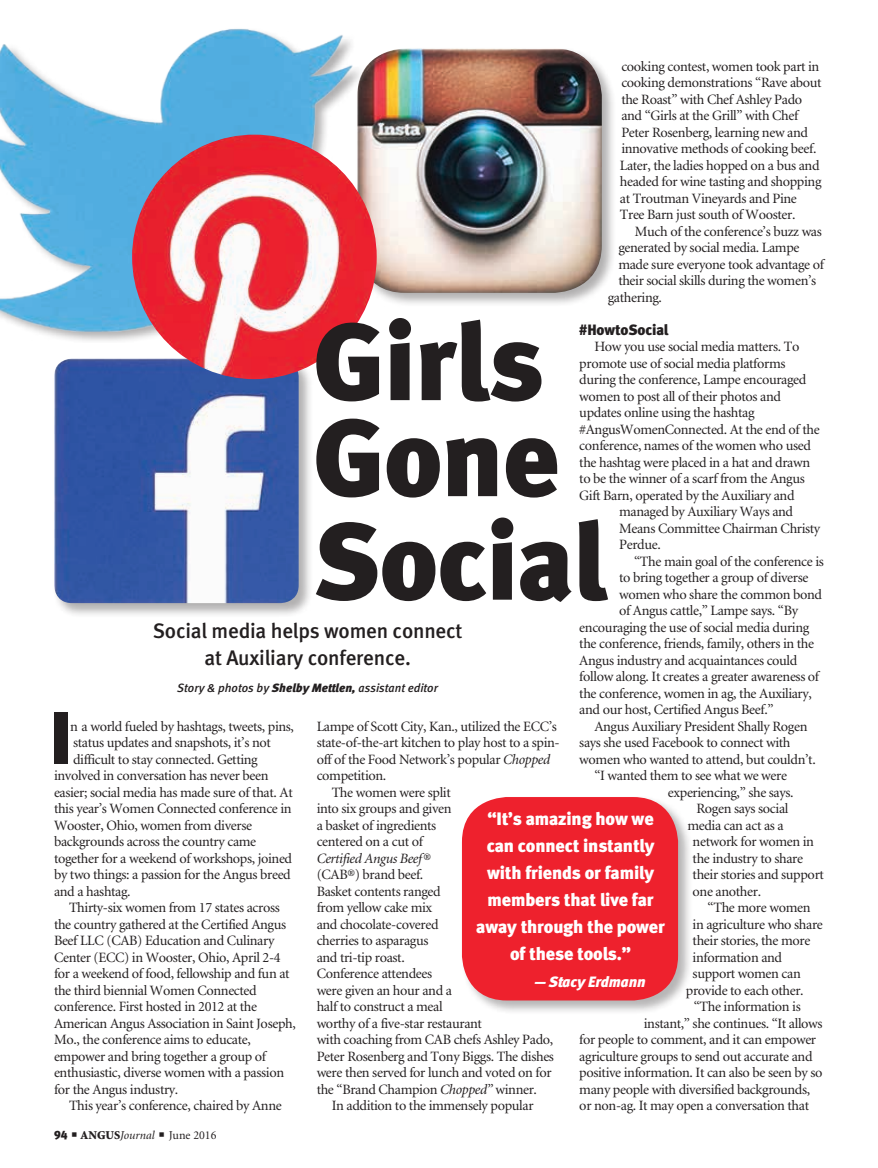
<style>
.page{position:relative;width:878px;height:1168px;background:#fff}
.page>*{position:absolute;margin:0;border:0;box-sizing:border-box;transform-origin:0 0}
.headline{font:109.5px/103.5px "Meta Black LF";letter-spacing:-.01em;color:#231f20}
.Drop_Cap{font:73.95px "Meta Black LF";color:#231f20}
.deck{font:21px/27px "Meta Medium LF";letter-spacing:-.01em;color:#231f20;text-align:center}
.pull_quote{font:18px/27px "Meta Black LF";letter-spacing:-.01em;color:#fff;text-align:center}
.pull_quote-2{font:italic 15px "Meta Black LF";letter-spacing:-.01em;color:#fff}
.subhead{font:15px "Meta Black LF";letter-spacing:-.01em;color:#231f20}
.body_text{font:14.25px/16.5px "Minion";letter-spacing:-.025em;color:#231f20}
.Drop_Cap-2{font:14.25px "Minion";letter-spacing:-.025em;color:#231f20}
.byline{font:italic 12px "Meta Medium LF";color:#231f20}
.t1{font:12px "Minion";color:#231f20}
.s1{font-family:"Meta Black LF"}
.s2{font-style:italic}
.s3{font-weight:900}
</style>
<div class="page">
<div style="left:52px;top:356px;width:261px;height:262px;background:#231f20;opacity:.35"></div>
<img style="left:54px;top:358px;width:244px;height:245px">
<img style="left:0;top:28px;width:366px;height:315px">
<div style="left:355px;top:46px;width:261px;height:262px;background:#231f20;opacity:.35"></div>
<img style="left:357px;top:48px;width:245px;height:245px">
<img style="left:132px;top:135px;width:244px;height:244px;border-radius:122px">
<div style="left:460px;top:795px;width:232px;height:220px;background:#231f20;opacity:.33"></div>
<div style="left:462px;top:797px;width:216px;height:203px;background:#ee212d;border-radius:45px"></div>
<p class="body_text" style="left:620px;top:58px;width:203px">cooking contest, women took part in cooking demonstrations “Rave about the Roast” with Chef Ashley Pado and “Girls at the Grill” with Chef Peter Rosenberg, learning new and innovative methods of cooking beef.<br>Later, the ladies hopped on a bus and headed for wine tasting and shopping at Troutman Vineyards and Pine Tree Barn just south of Wooster.</p>
<p class="body_text" style="left:634px;top:223px;width:188px">Much of the conference’s buzz was</p>
<p class="body_text" style="left:618px;top:240px;width:183px">generated by social media. Lampe</p>
<p class="body_text" style="left:618px;top:256px;width:207px">made sure everyone took advantage of</p>
<p class="body_text" style="left:618px;top:273px;width:199px">their social skills during the women’s</p>
<p class="body_text" style="left:608px;top:289px;width:56px">gathering.</p>
<p class="subhead" style="left:579px;top:320px;width:91px">#HowtoSocial</p>
<p class="body_text" style="left:594px;top:339px;width:207px">How you use social media matters. To</p>
<p class="body_text" style="left:579px;top:355px;width:208px">promote use of social media platforms</p>
<p class="body_text" style="left:579px;top:372px;width:228px">during the conference, Lampe encouraged</p>
<p class="body_text" style="left:579px;top:388px;width:203px">women to post all of their photos and</p>
<p class="body_text" style="left:579px;top:405px;width:177px">updates online using the hashtag</p>
<p class="body_text" style="left:579px;top:421px;width:242px">#AngusWomenConnected. At the end of the</p>
<p class="body_text" style="left:579px;top:438px;width:233px">conference, names of the women who used</p>
<p class="body_text" style="left:579px;top:454px;width:232px">the hashtag were placed in a hat and drawn</p>
<p class="body_text" style="left:579px;top:471px;width:227px">to be the winner of a scarf from the Angus</p>
<p class="body_text" style="left:579px;top:487px;width:217px">Gift Barn, operated by the Auxiliary and</p>
<p class="body_text" style="left:619px;top:504px;width:175px">managed by Auxiliary Ways and</p>
<p class="body_text" style="left:619px;top:520px;width:203px">Means Committee Chairman Christy</p>
<p class="body_text" style="left:619px;top:537px;width:43px">Perdue.</p>
<p class="body_text" style="left:634px;top:553px;width:191px">“The main goal of the conference is</p>
<p class="body_text" style="left:619px;top:570px;width:191px">to bring together a group of diverse</p>
<p class="body_text" style="left:619px;top:586px;width:204px">women who share the common bond</p>
<p class="body_text" style="left:619px;top:603px;width:180px">of Angus cattle,” Lampe says. “By</p>
<p class="body_text" style="left:579px;top:619px;width:231px">encouraging the use of social media during</p>
<p class="body_text" style="left:579px;top:636px;width:236px">the conference, friends, family, others in the</p>
<p class="body_text" style="left:579px;top:652px;width:219px">Angus industry and acquaintances could</p>
<p class="body_text" style="left:579px;top:669px;width:241px">follow along. It creates a greater awareness of</p>
<p class="body_text" style="left:579px;top:685px;width:234px">the conference, women in ag, the Auxiliary,</p>
<p class="body_text" style="left:579px;top:702px;width:196px">and our host, Certified Angus Beef.”</p>
<p class="body_text" style="left:579px;top:718px;width:238px;text-indent:15px">Angus Auxiliary President Shally Rogen says she used Facebook to connect with women who wanted to attend, but couldn’t.</p>
<p class="body_text" style="left:668px;top:768px;width:127px;text-indent:-74px">“I wanted them to see what we were experiencing,” she says.</p>
<p class="body_text" style="left:696px;top:801px;width:94px">Rogen says social</p>
<p class="body_text" style="left:687px;top:817px;width:98px">media can act as a</p>
<p class="body_text" style="left:692px;top:834px;width:123px">network for women in</p>
<p class="body_text" style="left:692px;top:850px;width:112px">the industry to share</p>
<p class="body_text" style="left:692px;top:867px;width:133px">their stories and support</p>
<p class="body_text" style="left:692px;top:883px;width:70px">one another.</p>
<p class="body_text" style="left:707px;top:900px;width:104px">“The more women</p>
<p class="body_text" style="left:692px;top:916px;width:132px">in agriculture who share</p>
<p class="body_text" style="left:692px;top:933px;width:119px">their stories, the more</p>
<p class="body_text" style="left:692px;top:949px;width:91px">information and</p>
<p class="body_text" style="left:692px;top:966px;width:110px">support women can</p>
<p class="body_text" style="left:686px;top:982px;width:119px">provide to each other.</p>
<p class="body_text" style="left:693px;top:999px;width:109px">“The information is</p>
<p class="body_text" style="left:644px;top:1015px;width:180px">instant,” she continues. “It allows</p>
<p class="body_text" style="left:579px;top:1032px;width:238px">for people to comment, and it can empower</p>
<p class="body_text" style="left:579px;top:1048px;width:235px">agriculture groups to send out accurate and</p>
<p class="body_text" style="left:579px;top:1065px;width:244px">positive information. It can also be seen by so</p>
<p class="body_text" style="left:579px;top:1081px;width:232px">many people with diversified backgrounds,</p>
<p class="body_text" style="left:579px;top:1098px;width:231px">or non-ag. It may open a conversation that</p>
<p class="headline" style="left:313px;top:309px;width:233px">Girls</p>
<p class="headline" style="left:313px;top:405px;width:294px">Gone<br>Social</p>
<p class="deck" style="left:153px;top:617px;width:311px">Social media helps women connect at Auxiliary conference.</p>
<p class="byline" style="left:177px;top:680px;width:262px">Story &amp; photos by <span class="s1">Shelby Mettlen,</span> assistant editor</p>
<p class="Drop_Cap" style="left:50px;top:693px;width:24px">I</p>
<p class="Drop_Cap-2" style="left:70px;top:719px;width:225px">n a world fueled by hashtags, tweets, pins,</p>
<p class="body_text" style="left:316px;top:718px;width:244px">Lampe of Scott City, Kan., utilized the ECC’s state-of-the-art kitchen to play host to a spin&shy;off of the Food Network’s popular <span class="s2">Chopped </span>competition.</p>
<p class="body_text" style="left:316px;top:784px;width:239px;text-indent:15px">The women were split<br>into six groups and given<br>a basket of ingredients<br>centered on a cut of<br><span class="s2">Certified Angus Beef</span>®<br>(CAB®) brand beef.<br>Basket contents ranged<br>from yellow cake mix<br>and chocolate-covered<br>cherries to asparagus<br>and tri-tip roast.<br>Conference attendees<br>were given an hour and a<br>half to construct a meal<br>worthy of a five-star restaurant<br>with coaching from CAB chefs Ashley Pado,<br>Peter Rosenberg and Tony Biggs. The dishes were then served for lunch and voted on for the “Brand Champion <span class="s2">Chopped”</span> winner.</p>
<p class="body_text" style="left:332px;top:1098px;width:203px">In addition to the immensely popular</p>
<p class="Drop_Cap-2" style="left:73px;top:735px;width:199px">status updates and snapshots, it’s not</p>
<p class="Drop_Cap-2" style="left:73px;top:752px;width:186px">difficult to stay connected. Getting</p>
<p class="Drop_Cap-2" style="left:54px;top:768px;width:216px">involved in conversation has never been</p>
<p class="Drop_Cap-2" style="left:54px;top:785px;width:240px">easier; social media has made sure of that. At</p>
<p class="Drop_Cap-2" style="left:54px;top:801px;width:239px">this year’s Women Connected conference in</p>
<p class="Drop_Cap-2" style="left:54px;top:818px;width:199px">Wooster, Ohio, women from diverse</p>
<p class="Drop_Cap-2" style="left:54px;top:834px;width:204px">backgrounds across the country came</p>
<p class="Drop_Cap-2" style="left:54px;top:851px;width:240px">together for a weekend of workshops, joined</p>
<p class="Drop_Cap-2" style="left:54px;top:867px;width:238px">by two things: a passion for the Angus breed</p>
<p class="Drop_Cap-2" style="left:54px;top:884px;width:78px">and a hashtag.</p>
<p class="body_text" style="left:54px;top:900px;width:243px;text-indent:15px">Thirty-six women from 17 states across the country gathered at the Certified Angus Beef LLC (CAB) Education and Culinary Center (ECC) in Wooster, Ohio, April 2-4 for a weekend of food, fellowship and fun at the third biennial Women Connected conference. First hosted in 2012 at the American Angus Association in Saint Joseph, Mo., the conference aims to educate, empower and bring together a group of enthusiastic, diverse women with a passion for the Angus industry.</p>
<p class="body_text" style="left:69px;top:1098px;width:214px">This year’s conference, chaired by Anne</p>
<p class="pull_quote" style="left:476px;top:804px;width:190px">“It’s amazing how we can connect instantly with friends or family members that live far away through the power of these tools.”</p>
<p class="pull_quote-2" style="left:534px;top:972px;width:113px">— Stacy Erdmann</p>
<p class="t1" style="left:54px;top:1129px;width:164px"><span class="s1">94</span> ■ <span class="s3">ANGUS</span><span class="s2">Journal</span> ■ June 2016</p>
</div>
